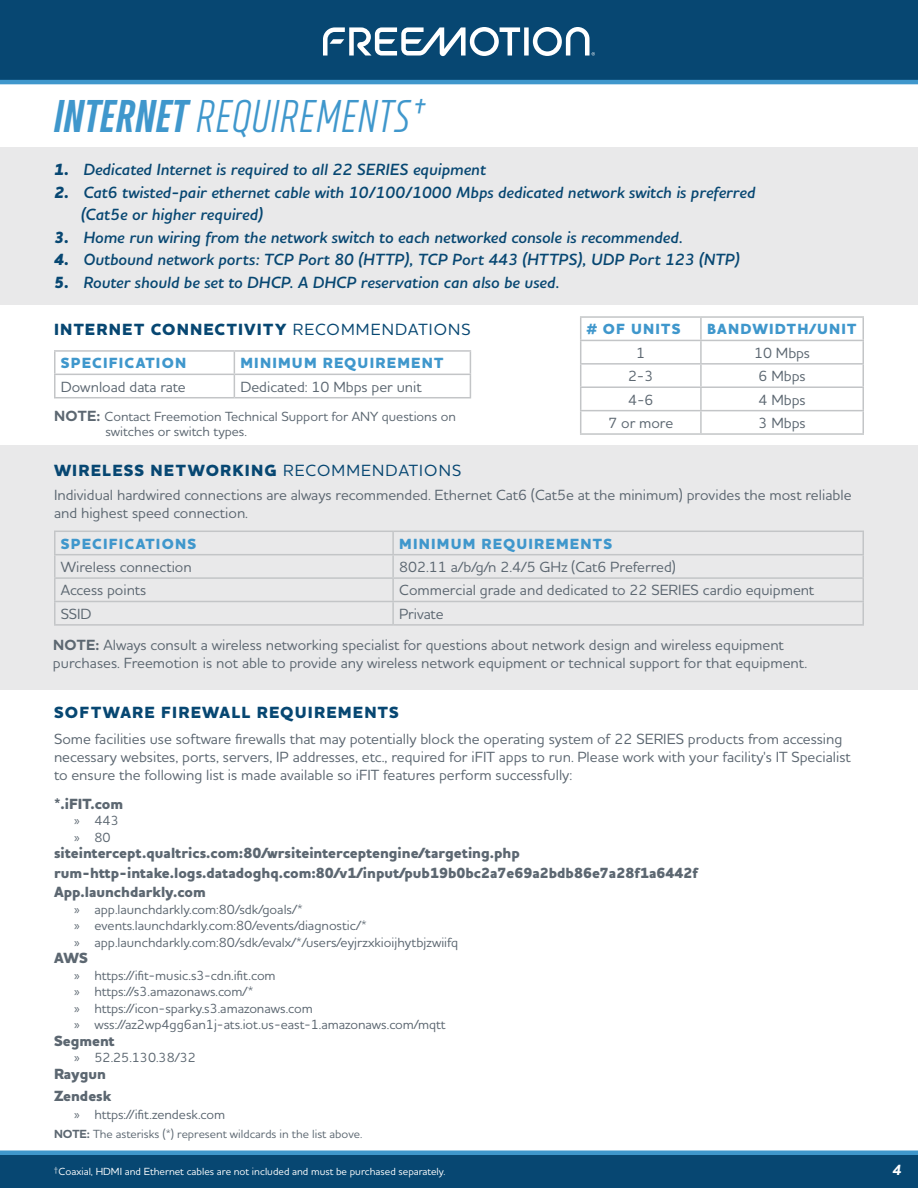
<style>
.page{position:relative;width:918px;height:1188px;background:#fff}
.page>*{position:absolute;margin:0;border:0;box-sizing:border-box;transform-origin:0 0}
.t1{font:italic condensed 45px "XXII Neue Norm";letter-spacing:.005em;color:#3f97cc}
.t2{font:italic 600 16.5px/22.5px "Houschka Pro";color:#074772}
.t3{font:800 16.5px "Houschka Pro";letter-spacing:.07em;color:#074772}
.t4{font:500 15px/18px "Houschka Pro";color:#5c6771}
.t5{font:800 15px "Houschka Pro";color:#5c6771}
.t6{font:800 15px "Houschka Pro";letter-spacing:.08em;color:#3f97cc}
.t7{font:italic 700 15px "Houschka Alt Pro";color:#fff}
.t8{font:500 13.5px/15px "Houschka Pro";color:#5c6771}
.t9{font:500 12px "Houschka Pro";color:#5c6771}
.t10{font:500 10.5px "Houschka Pro";color:#fff}
.s1{font-weight:900}
.s2{font-family:"Houschka Alt Pro";font-weight:800}
.s3{font-weight:500}
.s4{font-weight:700;font-size:15px}
.s5{font-weight:700}
.s6{font-family:"Myriad Pro";font-weight:400}
</style>
<div class="page">
<div style="left:0;top:148px;width:918px;height:542px;background:#e9e9ea"></div>
<div style="left:0;top:305px;width:918px;height:140px;background:#fff"></div>
<hr style="left:0;top:1151px;width:918px;height:4px;background:#3f97cc">
<div style="left:0;top:0;width:918px;height:81px;background:#074772"></div>
<div style="left:0;top:1155px;width:918px;height:33px;background:#074772"></div>
<svg style="left:323px;top:27px;width:272px;height:29px"></svg>
<hr style="left:0;top:80px;width:918px;height:4px;background:#3f97cc">
<hr style="left:54px;top:531px;width:339px;height:1px;background:#c3c5c7">
<hr style="left:54px;top:532px;width:2px;height:22px;background:#c3c5c7">
<hr style="left:393px;top:531px;width:471px;height:1px;background:#c3c5c7">
<hr style="left:392px;top:532px;width:2px;height:22px;background:#c3c5c7">
<hr style="left:862px;top:532px;width:2px;height:22px;background:#c3c5c7">
<hr style="left:54px;top:554px;width:339px;height:1px;background:#c3c5c7">
<hr style="left:54px;top:555px;width:2px;height:22px;background:#c3c5c7">
<hr style="left:393px;top:554px;width:471px;height:1px;background:#c3c5c7">
<hr style="left:392px;top:555px;width:2px;height:22px;background:#c3c5c7">
<hr style="left:862px;top:555px;width:2px;height:22px;background:#c3c5c7">
<hr style="left:54px;top:577px;width:339px;height:2px;background:#c3c5c7">
<hr style="left:54px;top:579px;width:2px;height:22px;background:#c3c5c7">
<hr style="left:393px;top:577px;width:471px;height:2px;background:#c3c5c7">
<hr style="left:392px;top:579px;width:2px;height:22px;background:#c3c5c7">
<hr style="left:862px;top:579px;width:2px;height:22px;background:#c3c5c7">
<hr style="left:54px;top:601px;width:339px;height:1px;background:#c3c5c7">
<hr style="left:54px;top:602px;width:2px;height:22px;background:#c3c5c7">
<hr style="left:393px;top:601px;width:471px;height:1px;background:#c3c5c7">
<hr style="left:392px;top:602px;width:2px;height:22px;background:#c3c5c7">
<hr style="left:862px;top:602px;width:2px;height:22px;background:#c3c5c7">
<hr style="left:54px;top:624px;width:339px;height:2px;background:#c3c5c7">
<hr style="left:393px;top:624px;width:471px;height:2px;background:#c3c5c7">
<hr style="left:54px;top:350px;width:180px;height:2px;background:#c3c5c7">
<hr style="left:54px;top:352px;width:2px;height:22px;background:#c3c5c7">
<hr style="left:234px;top:350px;width:237px;height:2px;background:#c3c5c7">
<hr style="left:54px;top:374px;width:180px;height:1px;background:#c3c5c7">
<hr style="left:54px;top:375px;width:2px;height:22px;background:#c3c5c7">
<hr style="left:234px;top:374px;width:237px;height:1px;background:#c3c5c7">
<svg style="left:234px;top:352px;width:1px;height:45px"></svg>
<svg style="left:470px;top:352px;width:1px;height:45px"></svg>
<hr style="left:54px;top:397px;width:180px;height:1px;background:#c3c5c7">
<hr style="left:234px;top:397px;width:237px;height:1px;background:#c3c5c7">
<hr style="left:580px;top:316px;width:121px;height:2px;background:#c3c5c7">
<hr style="left:701px;top:316px;width:163px;height:2px;background:#c3c5c7">
<hr style="left:700px;top:318px;width:2px;height:22px;background:#c3c5c7">
<hr style="left:862px;top:318px;width:2px;height:22px;background:#c3c5c7">
<hr style="left:580px;top:340px;width:121px;height:1px;background:#c3c5c7">
<hr style="left:701px;top:340px;width:163px;height:1px;background:#c3c5c7">
<hr style="left:700px;top:341px;width:2px;height:22px;background:#c3c5c7">
<hr style="left:862px;top:341px;width:2px;height:22px;background:#c3c5c7">
<hr style="left:580px;top:363px;width:121px;height:2px;background:#c3c5c7">
<hr style="left:701px;top:363px;width:163px;height:2px;background:#c3c5c7">
<hr style="left:700px;top:365px;width:2px;height:21px;background:#c3c5c7">
<hr style="left:862px;top:365px;width:2px;height:21px;background:#c3c5c7">
<hr style="left:580px;top:386px;width:121px;height:2px;background:#c3c5c7">
<hr style="left:701px;top:386px;width:163px;height:2px;background:#c3c5c7">
<hr style="left:700px;top:388px;width:2px;height:22px;background:#c3c5c7">
<hr style="left:862px;top:388px;width:2px;height:22px;background:#c3c5c7">
<hr style="left:580px;top:410px;width:121px;height:1px;background:#c3c5c7">
<svg style="left:580px;top:318px;width:1px;height:115px"></svg>
<hr style="left:701px;top:410px;width:163px;height:1px;background:#c3c5c7">
<hr style="left:700px;top:411px;width:2px;height:22px;background:#c3c5c7">
<hr style="left:862px;top:411px;width:2px;height:22px;background:#c3c5c7">
<hr style="left:580px;top:433px;width:121px;height:2px;background:#c3c5c7">
<hr style="left:701px;top:433px;width:163px;height:2px;background:#c3c5c7">
<p class="t1" style="left:54px;top:90px;width:373px"><span class="s1">INTERNET</span> REQUIREMENTS†</p>
<p class="t2" style="left:54px;top:158px;width:433px"><span class="s2">1.</span> Dedicated Internet is required to all 22 SERIES equipment</p>
<p class="t2" style="left:81px;top:181px;width:676px;text-indent:-27px"><span class="s2">2.</span> Cat6 twisted-pair ethernet cable with 10/100/1000 Mbps dedicated network switch is preferred (Cat5e or higher required)</p>
<p class="t2" style="left:54px;top:226px;width:631px"><span class="s2">3.</span> Home run wiring from the network switch to each networked console is recommended.</p>
<p class="t2" style="left:54px;top:248px;width:687px"><span class="s2">4.</span> Outbound network ports: TCP Port 80 (HTTP), TCP Port 443 (HTTPS), UDP Port 123 (NTP)</p>
<p class="t2" style="left:54px;top:271px;width:507px"><span class="s2">5.</span> Router should be set to DHCP. A DHCP reservation can also be used.</p>
<p class="t3" style="left:54px;top:319px;width:418px">INTERNET CONNECTIVITY <span class="s3">RECOMMENDATIONS</span></p>
<p class="t6" style="left:587px;top:320px;width:95px"># OF UNITS</p>
<p class="t6" style="left:707px;top:320px;width:151px">BANDWIDTH/UNIT</p>
<p class="t4" style="left:636px;top:343px;width:10px">1</p>
<p class="t4" style="left:754px;top:343px;width:58px">10 Mbps</p>
<p class="t4" style="left:628px;top:367px;width:27px">2-3</p>
<p class="t4" style="left:759px;top:367px;width:49px">6 Mbps</p>
<p class="t4" style="left:628px;top:390px;width:27px">4-6</p>
<p class="t4" style="left:759px;top:390px;width:49px">4 Mbps</p>
<p class="t4" style="left:608px;top:414px;width:66px">7 or more</p>
<p class="t4" style="left:759px;top:414px;width:49px">3 Mbps</p>
<p class="t6" style="left:61px;top:353px;width:127px">SPECIFICATION</p>
<p class="t6" style="left:240px;top:353px;width:204px">MINIMUM REQUIREMENT</p>
<p class="t4" style="left:61px;top:377px;width:126px">Download data rate</p>
<p class="t4" style="left:240px;top:377px;width:183px">Dedicated: 10 Mbps per unit</p>
<p class="t8" style="left:105px;top:409px;width:352px;text-indent:-51px"><span class="s4">NOTE:</span> Contact Freemotion Technical Support for ANY questions on switches or switch types.</p>
<p class="t3" style="left:54px;top:459px;width:409px">WIRELESS NETWORKING <span class="s3">RECOMMENDATIONS</span></p>
<p class="t4" style="left:54px;top:485px;width:799px">Individual hardwired connections are always recommended. Ethernet Cat6 (Cat5e at the minimum) provides the most reliable and highest speed connection.</p>
<p class="t6" style="left:61px;top:534px;width:137px">SPECIFICATIONS</p>
<p class="t6" style="left:399px;top:534px;width:215px">MINIMUM REQUIREMENTS</p>
<p class="t4" style="left:61px;top:558px;width:133px">Wireless connection</p>
<p class="t4" style="left:399px;top:558px;width:278px">802.11 a/b/g/n 2.4/5 GHz (Cat6 Preferred)</p>
<p class="t4" style="left:61px;top:581px;width:87px">Access points</p>
<p class="t4" style="left:399px;top:581px;width:417px">Commercial grade and dedicated to 22 SERIES cardio equipment</p>
<p class="t4" style="left:61px;top:604px;width:32px">SSID</p>
<p class="t4" style="left:399px;top:604px;width:46px">Private</p>
<p class="t4" style="left:53px;top:636px;width:756px"><span class="s5">NOTE:</span> Always consult a wireless networking specialist for questions about network design and wireless equipment purchases. Freemotion is not able to provide any wireless network equipment or technical support for that equipment.</p>
<p class="t3" style="left:54px;top:702px;width:346px">SOFTWARE FIREWALL REQUIREMENTS</p>
<p class="t4" style="left:54px;top:730px;width:798px">Some facilities use software firewalls that may potentially block the operating system of 22 SERIES products from accessing necessary websites, ports, servers, IP addresses, etc., required for iFIT apps to run. Please work with your facility's IT Specialist to ensure the following list is made available so iFIT features perform successfully:</p>
<p class="t5" style="left:54px;top:794px;width:71px">*.iFIT.com</p>
<p class="t8" style="left:74px;top:813px;width:46px"><span class="s6">»</span> 443</p>
<p class="t8" style="left:74px;top:830px;width:38px"><span class="s6">»</span> 80</p>
<p class="t5" style="left:54px;top:844px;width:467px">siteintercept.qualtrics.com:80/wrsiteinterceptengine/targeting.php</p>
<p class="t5" style="left:54px;top:863px;width:646px">rum-http-intake.logs.datadoghq.com:80/v1/input/pub19b0bc2a7e69a2bdb86e7a28f1a6442f</p>
<p class="t5" style="left:54px;top:883px;width:153px">App.launchdarkly.com</p>
<p class="t8" style="left:74px;top:902px;width:230px"><span class="s6">»</span> app.launchdarkly.com:80/sdk/goals/*</p>
<p class="t8" style="left:74px;top:918px;width:294px"><span class="s6">»</span> events.launchdarkly.com:80/events/diagnostic/*</p>
<p class="t8" style="left:74px;top:935px;width:386px"><span class="s6">»</span> app.launchdarkly.com:80/sdk/evalx/*/users/eyjrzxkioijhytbjzwiifq</p>
<p class="t5" style="left:54px;top:949px;width:36px">AWS</p>
<p class="t8" style="left:74px;top:968px;width:203px"><span class="s6">»</span> https://ifit-music.s3-cdn.ifit.com</p>
<p class="t8" style="left:74px;top:984px;width:181px"><span class="s6">»</span> https://s3.amazonaws.com/*</p>
<p class="t8" style="left:74px;top:1001px;width:240px"><span class="s6">»</span> https://icon-sparky.s3.amazonaws.com</p>
<p class="t8" style="left:74px;top:1017px;width:373px"><span class="s6">»</span> wss://az2wp4gg6an1j-ats.iot.us-east-1.amazonaws.com/mqtt</p>
<p class="t5" style="left:54px;top:1031px;width:62px">Segment</p>
<p class="t8" style="left:74px;top:1050px;width:123px"><span class="s6">»</span> 52.25.130.38/32</p>
<p class="t5" style="left:54px;top:1064px;width:53px">Raygun</p>
<p class="t5" style="left:54px;top:1087px;width:59px">Zendesk</p>
<p class="t8" style="left:74px;top:1107px;width:152px"><span class="s6">»</span> https://ifit.zendesk.com</p>
<p class="t9" style="left:54px;top:1126px;width:310px"><span class="s5">NOTE:</span> The asterisks (*) represent wildcards in the list above.</p>
<p class="t10" style="left:54px;top:1164px;width:393px"><sup>†</sup>Coaxial, HDMI and Ethernet cables are not included and must be purchased separately.</p>
<p class="t7" style="left:892px;top:1160px;width:10px">4</p>
</div>
